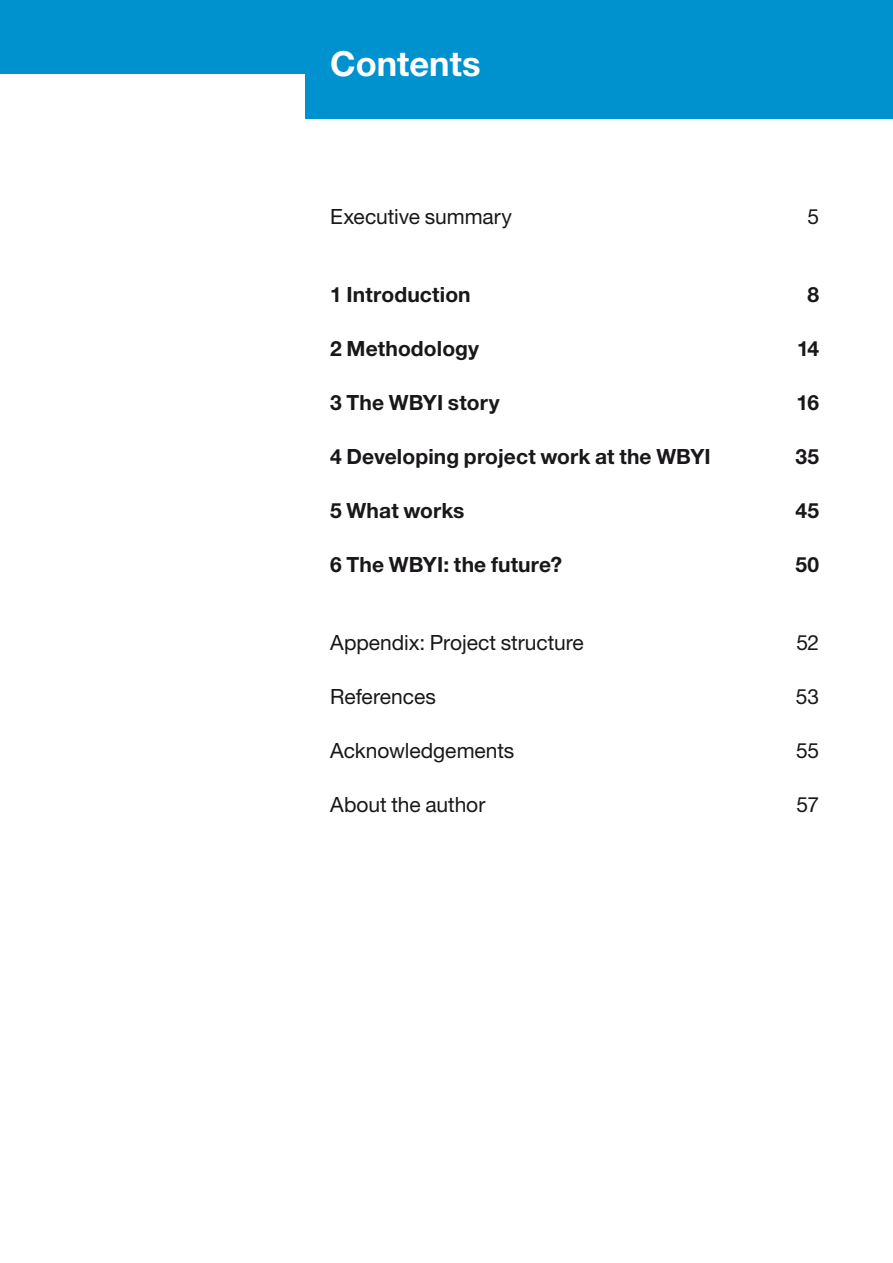
<style>
.page{position:relative;width:893px;height:1263px;background:#fff}
.page>*{position:absolute;margin:0;border:0;box-sizing:border-box;transform-origin:0 0}
.t1{font:700 34.5px "Helvetica Neue LT Std";color:#fff}
.t2{font:700 21px "Helvetica Neue LT Std";letter-spacing:.005em;color:#1a171b}
.t3{font:21px "Helvetica Neue LT Std";letter-spacing:-.005em;color:#1a171b}
</style>
<div class="page">
<div style="left:0;top:0;width:588px;height:74px;background:#0092cf"></div>
<div style="left:305px;top:0;width:588px;height:119px;background:#0092cf"></div>
<h1 class="t1" style="left:330px;top:42px;width:152px">Contents</h1>
<p class="t3" style="left:330px;top:204px;width:183px">Executive summary</p>
<p class="t3" style="left:808px;top:204px;width:13px">5</p>
<p class="t2" style="left:330px;top:281px;width:142px">1 Introduction</p>
<p class="t2" style="left:808px;top:281px;width:13px">8</p>
<p class="t2" style="left:330px;top:335px;width:150px">2 Methodology</p>
<p class="t2" style="left:797px;top:335px;width:24px">14</p>
<p class="t2" style="left:330px;top:389px;width:171px">3 The WBYI story</p>
<p class="t2" style="left:797px;top:389px;width:24px">16</p>
<p class="t2" style="left:330px;top:443px;width:382px">4 Developing project work at the WBYI</p>
<p class="t2" style="left:795px;top:443px;width:25px">35</p>
<p class="t2" style="left:330px;top:497px;width:136px">5 What works</p>
<p class="t2" style="left:795px;top:497px;width:25px">45</p>
<p class="t2" style="left:330px;top:551px;width:233px">6 The WBYI: the future?</p>
<p class="t2" style="left:795px;top:551px;width:25px">50</p>
<p class="t3" style="left:330px;top:630px;width:255px">Appendix: Project structure</p>
<p class="t3" style="left:796px;top:630px;width:24px">52</p>
<p class="t3" style="left:330px;top:684px;width:107px">References</p>
<p class="t3" style="left:796px;top:684px;width:25px">53</p>
<p class="t3" style="left:330px;top:738px;width:186px">Acknowledgements</p>
<p class="t3" style="left:796px;top:738px;width:25px">55</p>
<p class="t3" style="left:330px;top:792px;width:157px">About the author</p>
<p class="t3" style="left:796px;top:792px;width:24px">57</p>
</div>
